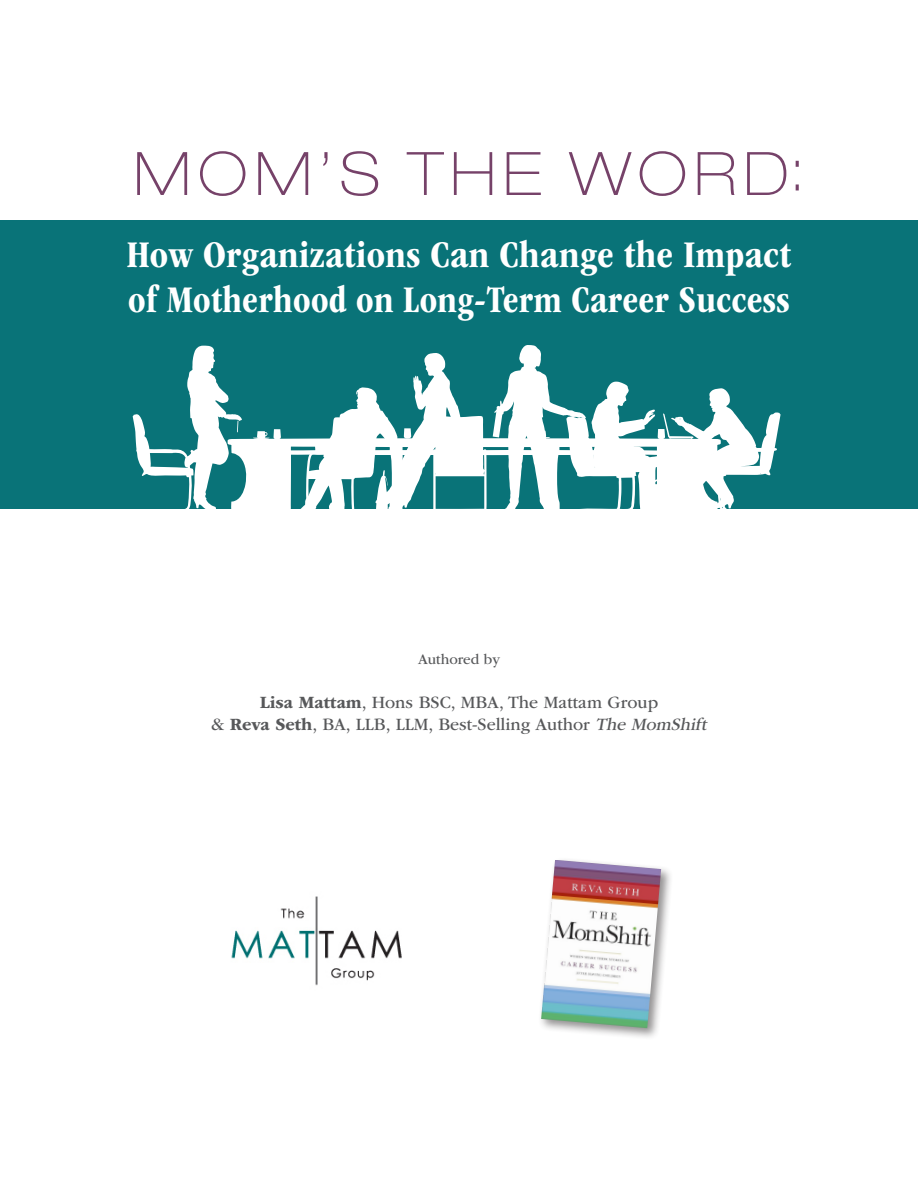
<style>
.page{position:relative;width:918px;height:1188px;background:#fff}
.page>*{position:absolute;margin:0;border:0;box-sizing:border-box;transform-origin:0 0}
.MAIN{font:100 expanded 60px "Helvetica Neue LT Std";letter-spacing:.12em;color:#764269}
.MAIN-2{font:700 condensed 39px/45px "ITC Garamond Std";letter-spacing:.01em;color:#fff}
.MAIN-3{font:18px/22.5px "ITC Garamond Std";color:#57585a;text-align:center}
.MAIN-4{font:15px "ITC Garamond Std";color:#57585a}
.s1{font-weight:700}
.s2{font-style:italic}
</style>
<div class="page">
<div style="left:0;top:221px;width:918px;height:288px;background:#097378"></div>
<svg style="left:133px;top:345px;width:648px;height:164px"></svg>
<img style="left:231px;top:896px;width:171px;height:90px">
<div style="left:538px;top:857px;width:136px;height:183px;background:#231f20;opacity:.5"></div>
<img style="left:541px;top:860px;width:120px;height:168px">
<p class="MAIN" style="left:133px;top:138px;width:672px">MOM’S THE WORD:</p>
<p class="MAIN-2" style="left:127px;top:232px;width:666px">How Organizations Can Change the Impact of Motherhood on Long-Term Career Success</p>
<p class="MAIN-4" style="left:418px;top:651px;width:83px">Authored by</p>
<p class="MAIN-3" style="left:211px;top:691px;width:500px"><span class="s1">Lisa Mattam</span>, Hons BSC, MBA, The Mattam Group<br>&amp; <span class="s1">Reva Seth</span>, BA, LLB, LLM, Best-Selling Author <span class="s2">The MomShift</span></p>
</div>
